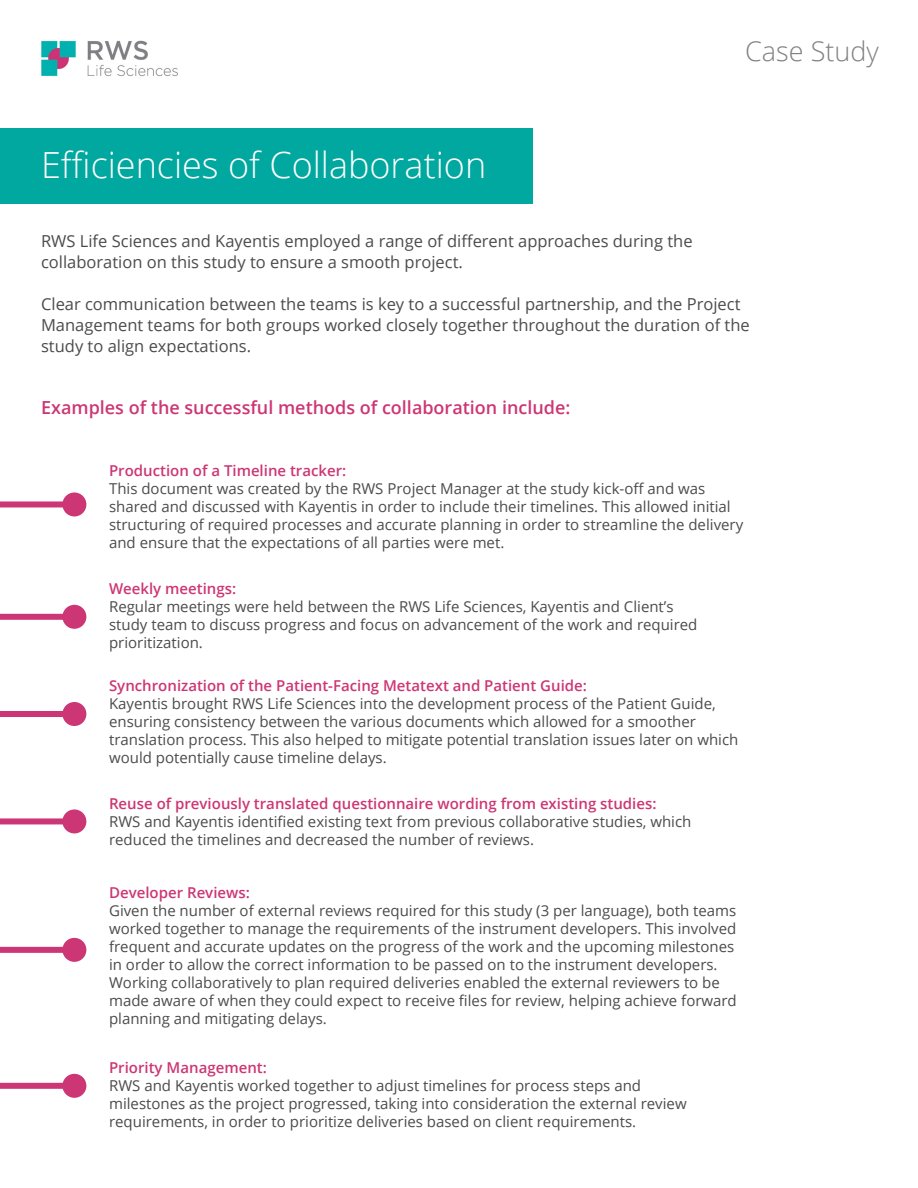
<style>
.page{position:relative;width:918px;height:1188px;background:#fff}
.page>*{position:absolute;margin:0;border:0;box-sizing:border-box;transform-origin:0 0}
.t1{font:300 36px "Open Sans";color:#fff}
.t2{font:300 27px "Open Sans";color:#808184}
.t3{font:600 18px "Open Sans";color:#cd3674}
.t4{font:16.5px/21px "Open Sans";color:#4b4b4c}
.t5{font:15px/18px "Open Sans";color:#4b4b4c}
.t6{font:600 15px "Open Sans";color:#cd3674}
</style>
<div class="page">
<div style="left:0;top:501px;width:74px;height:6px;background:#cd3674"></div>
<div style="left:62px;top:492px;width:24px;height:24px;background:#cd3674;border-radius:50%"></div>
<div style="left:0;top:614px;width:74px;height:6px;background:#cd3674"></div>
<div style="left:62px;top:605px;width:24px;height:24px;background:#cd3674;border-radius:50%"></div>
<div style="left:0;top:711px;width:74px;height:6px;background:#cd3674"></div>
<div style="left:62px;top:702px;width:24px;height:24px;background:#cd3674;border-radius:50%"></div>
<div style="left:0;top:818px;width:74px;height:6px;background:#cd3674"></div>
<div style="left:62px;top:809px;width:24px;height:24px;background:#cd3674;border-radius:50%"></div>
<div style="left:0;top:1083px;width:74px;height:6px;background:#cd3674"></div>
<div style="left:62px;top:1074px;width:24px;height:24px;background:#cd3674;border-radius:50%"></div>
<div style="left:0;top:947px;width:74px;height:6px;background:#cd3674"></div>
<div style="left:62px;top:938px;width:24px;height:24px;background:#cd3674;border-radius:50%"></div>
<div style="left:0;top:128px;width:532px;height:76px;background:#00a89f"></div>
<img style="left:41px;top:40px;width:137px;height:37px">
<p class="t1" style="left:41px;top:141px;width:447px">Efficiencies of Collaboration</p>
<p class="t2" style="left:745px;top:33px;width:135px">Case Study</p>
<p class="t4" style="left:41px;top:230px;width:653px">RWS Life Sciences and Kayentis employed a range of different approaches during the collaboration on this study to ensure a smooth project.</p>
<p class="t4" style="left:41px;top:293px;width:710px">Clear communication between the teams is key to a successful partnership, and the Project<br>Management teams for both groups worked closely together throughout the duration of the study to align expectations.</p>
<p class="t3" style="left:41px;top:395px;width:531px">Examples of the successful methods of collaboration include:</p>
<p class="t6" style="left:109px;top:460px;width:239px">Production of a Timeline tracker:</p>
<p class="t5" style="left:109px;top:479px;width:636px">This document was created by the RWS Project Manager at the study kick-off and was shared and discussed with Kayentis in order to include their timelines. This allowed initial structuring of required processes and accurate planning in order to streamline the delivery and ensure that the expectations of all parties were met.</p>
<p class="t6" style="left:109px;top:578px;width:129px">Weekly meetings:</p>
<p class="t5" style="left:109px;top:597px;width:590px">Regular meetings were held between the RWS Life Sciences, Kayentis and Client’s study team to discuss progress and focus on advancement of the work and required prioritization.</p>
<p class="t6" style="left:109px;top:675px;width:479px">Synchronization of the Patient-Facing Metatext and Patient Guide:</p>
<p class="t5" style="left:109px;top:694px;width:631px">Kayentis brought RWS Life Sciences into the development process of the Patient Guide, ensuring consistency between the various documents which allowed for a smoother translation process. This also helped to mitigate potential translation issues later on which would potentially cause timeline delays.</p>
<p class="t6" style="left:109px;top:793px;width:549px">Reuse of previously translated questionnaire wording from existing studies:</p>
<p class="t5" style="left:109px;top:812px;width:584px">RWS and Kayentis identified existing text from previous collaborative studies, which reduced the timelines and decreased the number of reviews.</p>
<p class="t6" style="left:109px;top:883px;width:142px">Developer Reviews:</p>
<p class="t5" style="left:109px;top:902px;width:629px">Given the number of external reviews required for this study (3 per language), both teams worked together to manage the requirements of the instrument developers. This involved frequent and accurate updates on the progress of the work and the upcoming milestones in order to allow the correct information to be passed on to the instrument developers.<br>Working collaboratively to plan required deliveries enabled the external reviewers to be made aware of when they could expect to receive files for review, helping achieve forward planning and mitigating delays.</p>
<p class="t6" style="left:109px;top:1058px;width:159px">Priority Management:</p>
<p class="t5" style="left:109px;top:1077px;width:579px">RWS and Kayentis worked together to adjust timelines for process steps and milestones as the project progressed, taking into consideration the external review requirements, in order to prioritize deliveries based on client requirements.</p>
</div>
